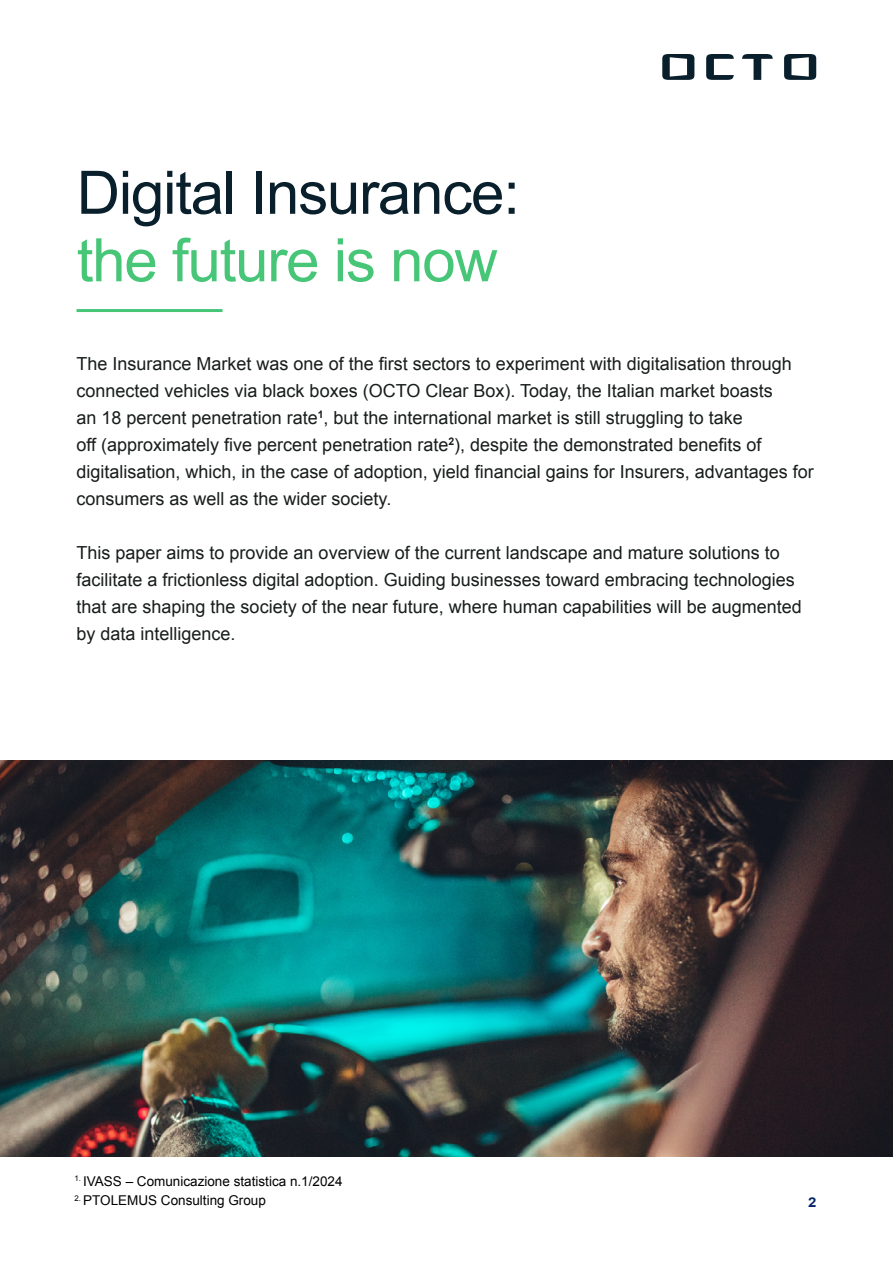
<style>
.page{position:relative;width:893px;height:1263px;background:#fff}
.page>*{position:absolute;margin:0;border:0;box-sizing:border-box;transform-origin:0 0}
.t1{font:60px "Arial";letter-spacing:-.02em;color:#09202c}
.t2{font:60px "Arial";letter-spacing:-.02em;color:#47c678}
.t3{font:18px/27px "Arial";color:#171d1a}
.t4{font:13.5px "Arial";color:#000}
.t5{font:700 13.5px "Arial";color:#062866;scale:1.11 1}
</style>
<div class="page">
<img style="left:0;top:761px;width:893px;height:395px">
<svg style="left:742px;top:54px;width:31px;height:26px"></svg>
<svg style="left:706px;top:54px;width:28px;height:26px"></svg>
<svg style="left:662px;top:54px;width:32px;height:26px"></svg>
<svg style="left:784px;top:54px;width:32px;height:26px"></svg>
<hr style="left:77px;top:309px;width:146px;height:3px;background:#47c678">
<h1 class="t1" style="left:77px;top:153px;width:445px">Digital Insurance:</h1>
<h1 class="t2" style="left:77px;top:221px;width:423px">the future is now</h1>
<p class="t3" style="left:77px;top:350px;width:739px">The Insurance Market was one of the first sectors to experiment with digitalisation through connected vehicles via black boxes (OCTO Clear Box). Today, the Italian market boasts<br>an 18 percent penetration rate<sup>1</sup>, but the international market is still struggling to take<br>off (approximately five percent penetration rate<sup>2</sup>), despite the demonstrated benefits of digitalisation, which, in the case of adoption, yield financial gains for Insurers, advantages for consumers as well as the wider society.</p>
<p class="t3" style="left:77px;top:539px;width:727px">This paper aims to provide an overview of the current landscape and mature solutions to facilitate a frictionless digital adoption. Guiding businesses toward embracing technologies that are shaping the society of the near future, where human capabilities will be augmented by data intelligence.</p>
<p class="t4" style="left:74px;top:1172px;width:270px"><sup>1.</sup> IVASS – Comunicazione statistica n.1/2024</p>
<p class="t4" style="left:74px;top:1191px;width:193px"><sup>2.</sup> PTOLEMUS Consulting Group</p>
<p class="t5" style="left:808px;top:1193px;width:9px">2</p>
</div>
